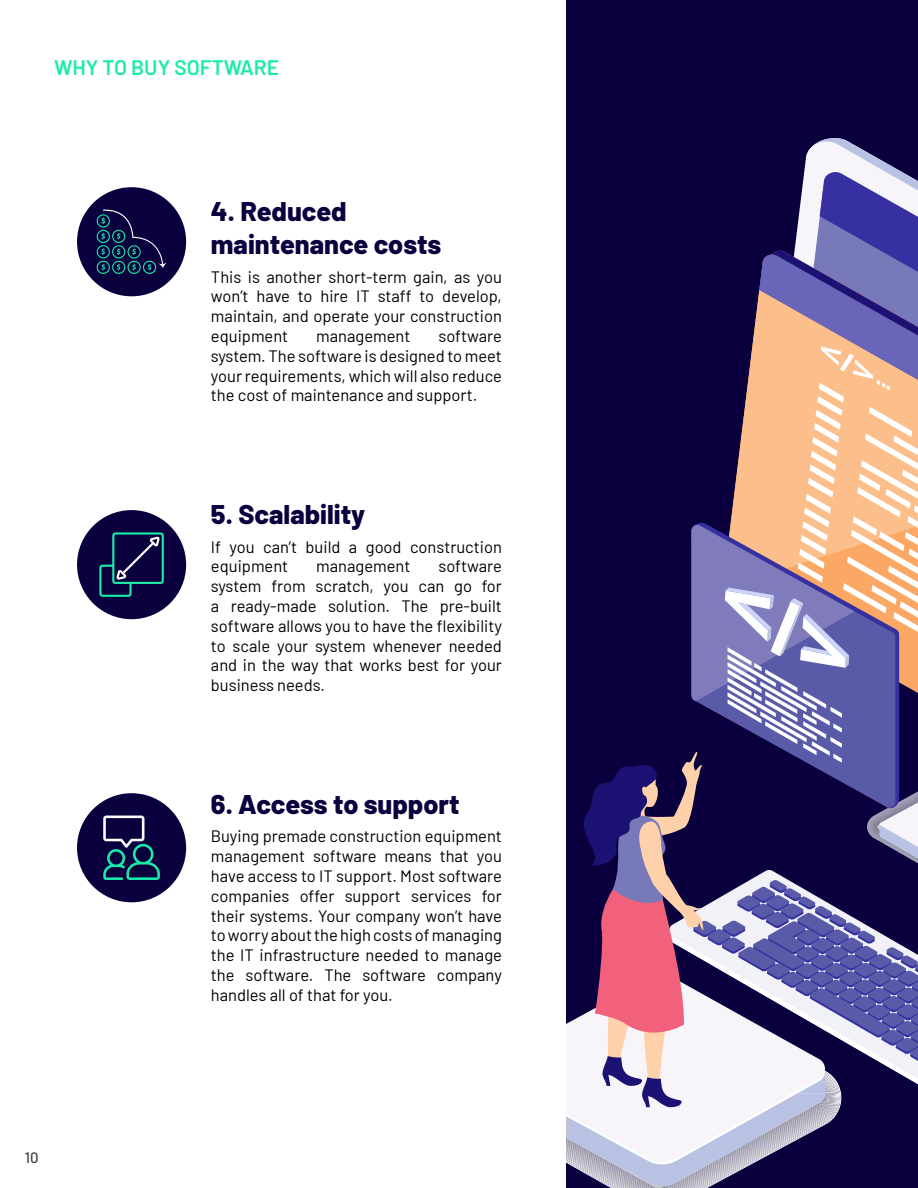
<style>
.page{position:relative;width:918px;height:1188px;background:#fff}
.page>*{position:absolute;margin:0;border:0;box-sizing:border-box;transform-origin:0 0}
.t1{font:800 27px/32.4px "Barlow";color:#09003d}
.t2{font:600 21px "Barlow";color:#1aeba8}
.t3{font:16.5px/19.8px "Barlow";color:#000;text-align:justify}
.t4{font:500 15px "Barlow";color:#404040}
</style>
<div class="page">
<div style="left:567px;top:0;width:351px;height:1188px;background:#0a003d"></div>
<img style="left:572px;top:1166px;width:176px;height:21px">
<svg style="left:567px;top:1016px;width:260px;height:147px;background:#c8c7d9"></svg>
<svg style="left:804px;top:138px;width:95px;height:32px"></svg>
<svg style="left:580px;top:170px;width:338px;height:937px"></svg>
<img style="left:767px;top:628px;width:4px;height:14px">
<div style="left:77px;top:187px;width:109px;height:109px;background:#09003d;border-radius:50%"></div>
<svg style="left:96px;top:209px;width:71px;height:65px"></svg>
<div style="left:77px;top:510px;width:109px;height:109px;background:#09003d;border-radius:50%"></div>
<svg style="left:99px;top:532px;width:65px;height:65px"></svg>
<div style="left:77px;top:793px;width:109px;height:109px;background:#09003d;border-radius:50%"></div>
<svg style="left:103px;top:816px;width:57px;height:64px"></svg>
<p class="t2" style="left:54px;top:52px;width:227px">WHY TO BUY SOFTWARE</p>
<h1 class="t1" style="left:211px;top:193px;width:232px">4. Reduced maintenance costs</h1>
<p class="t3" style="left:211px;top:265px;width:293px">This is another short-term gain, as you won’t have to hire IT staff to develop, maintain, and operate your construction equipment</p>
<p class="t3" style="left:211px;top:325px;width:293px;text-indent:227px">software system. The software is designed to meet your requirements, which will also reduce the cost of maintenance and support.</p>
<p class="t3" style="left:316px;top:325px;width:96px">management</p>
<h1 class="t1" style="left:211px;top:496px;width:156px">5. Scalability</h1>
<p class="t3" style="left:211px;top:535px;width:293px">If you can’t build a good construction equipment</p>
<p class="t3" style="left:211px;top:555px;width:293px;text-indent:227px">software system from scratch, you can go for a ready-made solution. The pre-built software allows you to have the flexibility to scale your system whenever needed and in the way that works best for your business needs.</p>
<p class="t3" style="left:316px;top:555px;width:96px">management</p>
<h1 class="t1" style="left:211px;top:786px;width:250px">6. Access to support</h1>
<p class="t3" style="left:211px;top:825px;width:293px">Buying premade construction equipment management software means that you have access to IT support. Most software companies offer support services for their systems. Your company won’t have to worry about the high costs of managing the IT infrastructure needed to manage the software. The software company handles all of that for you.</p>
<p class="t4" style="left:25px;top:1147px;width:15px">10</p>
</div>
